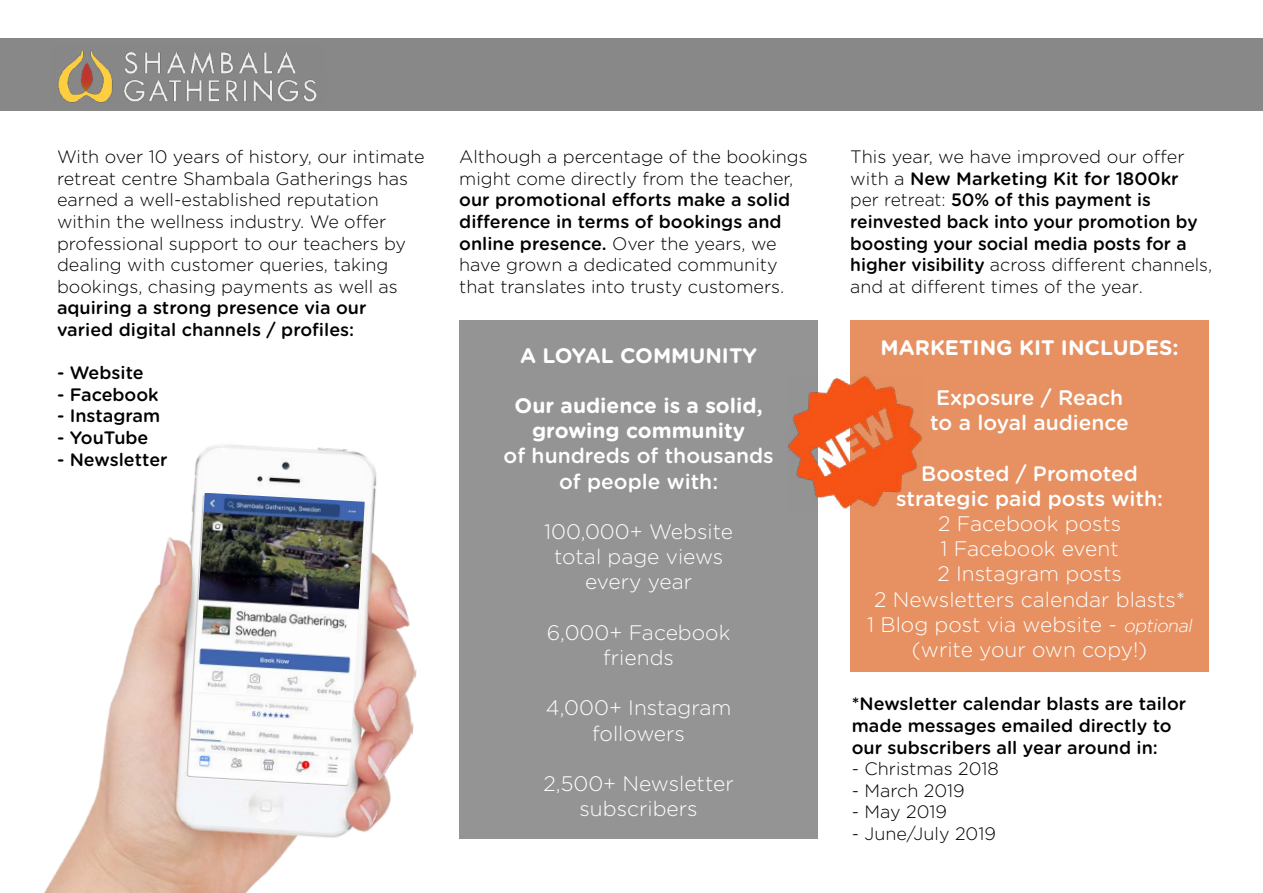
<style>
.page{position:relative;width:1263px;height:893px;background:#fff}
.page>*{position:absolute;margin:0;border:0;box-sizing:border-box;transform-origin:0 0}
.t1{font:300 21px/25.2px "Gotham Rounded";color:#fff;text-align:center}
.t2{font:500 21px/25.2px "Gotham Rounded";color:#fff;text-align:center}
.t3{font:700 21px/25.2px "Gotham Rounded";color:#fff;text-align:center}
.t4{font:300 18px/21.6px "Gotham Rounded";color:#000}
.t5{font:500 18px/21.6px "Gotham Rounded";color:#000}
.s1{font-weight:500}
.s2{font-weight:300}
.s3{font-style:italic;font-size:18px}
</style>
<div class="page">
<div style="left:459px;top:321px;width:359px;height:518px;background:#949494"></div>
<div style="left:0;top:38px;width:1263px;height:73px;background:#888"></div>
<img style="left:58px;top:50px;width:259px;height:53px">
<img style="left:44px;top:444px;width:373px;height:449px">
<img style="left:189px;top:493px;width:176px;height:286px">
<div style="left:850px;top:321px;width:359px;height:351px;background:#e79162"></div>
<img style="left:788px;top:376px;width:134px;height:133px">
<p class="t4" style="left:57px;top:145px;width:369px">With over 10 years of history, our intimate retreat centre Shambala Gatherings has earned a well-established reputation within the wellness industry. We offer professional support to our teachers by dealing with customer queries, taking bookings, chasing payments as well as</p>
<p class="t5" style="left:57px;top:296px;width:311px">aquiring a strong presence via our varied digital channels / profiles:</p>
<p class="t5" style="left:57px;top:361px;width:88px">- Website</p>
<p class="t5" style="left:57px;top:383px;width:103px">- Facebook</p>
<p class="t5" style="left:57px;top:404px;width:105px">- Instagram</p>
<p class="t5" style="left:57px;top:426px;width:93px">- YouTube</p>
<p class="t5" style="left:57px;top:448px;width:112px">- Newsletter</p>
<p class="t4" style="left:459px;top:145px;width:350px">Although a percentage of the bookings might come directly from the teacher,</p>
<p class="t4" style="left:459px;top:188px;width:332px"><span class="s1">our promotional efforts make a solid difference in terms of bookings and online presence.</span> Over the years, we have grown a dedicated community that translates into trusty customers.</p>
<p class="t3" style="left:520px;top:342px;width:238px">A LOYAL COMMUNITY</p>
<p class="t3" style="left:515px;top:392px;width:250px">Our audience is a solid, growing community</p>
<p class="t2" style="left:504px;top:442px;width:271px">of hundreds of thousands of people with:</p>
<p class="t1" style="left:544px;top:518px;width:190px">100,000+ Website total page views every year</p>
<p class="t1" style="left:547px;top:619px;width:185px">6,000+ Facebook friends</p>
<p class="t1" style="left:546px;top:694px;width:187px">4,000+ Instagram followers</p>
<p class="t1" style="left:543px;top:770px;width:192px">2,500+ Newsletter subscribers</p>
<p class="t5" style="left:850px;top:145px;width:363px"><span class="s2">This year, we have improved our offer with a</span> New Marketing Kit for 1800kr<br><span class="s2">per retreat:</span> 50% of this payment is reinvested back into your promotion by boosting your social media posts for a higher visibility <span class="s2">across different channels, and at different times of the year.</span></p>
<p class="t3" style="left:880px;top:334px;width:300px">MARKETING KIT INCLUDES:</p>
<p class="t2" style="left:930px;top:384px;width:200px;text-align:left">Exposure / Reach to a loyal audience</p>
<p class="t2" style="left:896px;top:460px;width:268px">Boosted / Promoted strategic paid posts with:</p>
<p class="t1" style="left:867px;top:510px;width:330px">2 Facebook posts<br>1 Facebook event<br>2 Instagram posts<br>2 Newsletters calendar blasts*<br>1 Blog post via website - <span class="s3">optional </span>(write your own copy!)</p>
<p class="t5" style="left:852px;top:692px;width:336px">*Newsletter calendar blasts are tailor made messages emailed directly to our subscribers all year around in:</p>
<p class="t4" style="left:852px;top:757px;width:149px">- Christmas 2018</p>
<p class="t4" style="left:852px;top:779px;width:115px">- March 2019</p>
<p class="t4" style="left:852px;top:800px;width:97px">- May 2019</p>
<p class="t4" style="left:852px;top:822px;width:146px">- June/July 2019</p>
</div>
